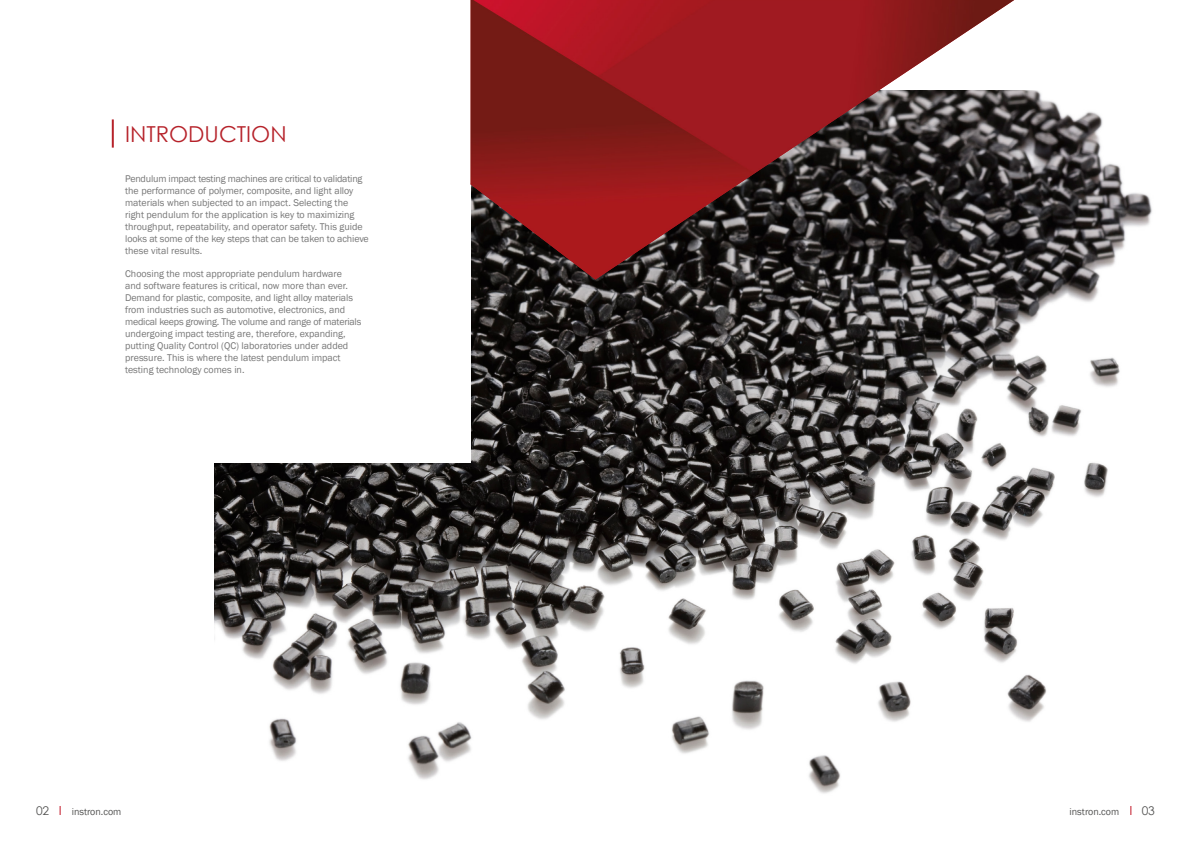
<style>
.page{position:relative;width:1191px;height:842px;background:#fff}
.page>*{position:absolute;margin:0;border:0;box-sizing:border-box;transform-origin:0 0}
.t1{font:22px "Century Gothic";color:#b6222a}
.t2{font:12px "Century Gothic";color:#525251}
.t3{font:10px/12px "Franklin Gothic";color:#767676}
.t4{font:10px "Franklin Gothic";color:#525251}
</style>
<div class="page">
<img style="left:214px;top:91px;width:938px;height:703px">
<div style="left:36px;top:0;width:434px;height:462px;background:#fff"></div>
<hr style="left:112px;top:119px;width:2px;height:29px;background:#b6222a">
<img style="left:470px;top:0;width:544px;height:280px">
<h1 class="t1" style="left:125px;top:120px;width:163px">INTRODUCTION</h1>
<p class="t3" style="left:125px;top:173px;width:245px">Pendulum impact testing machines are critical to validating the performance of polymer, composite, and light alloy materials when subjected to an impact. Selecting the right pendulum for the application is key to maximizing throughput, repeatability, and operator safety. This guide looks at some of the key steps that can be taken to achieve these vital results.</p>
<p class="t3" style="left:125px;top:268px;width:238px">Choosing the most appropriate pendulum hardware<br>and software features is critical, now more than ever.<br>Demand for plastic, composite, and light alloy materials from industries such as automotive, electronics, and medical keeps growing. The volume and range of materials undergoing impact testing are, therefore, expanding, putting Quality Control (QC) laboratories under added pressure. This is where the latest pendulum impact testing technology comes in.</p>
<p class="t2" style="left:36px;top:803px;width:15px">02</p>
<p class="t4" style="left:72px;top:805px;width:51px">instron.com</p>
<p class="t4" style="left:1069px;top:805px;width:51px">instron.com</p>
<p class="t2" style="left:1141px;top:803px;width:15px">03</p>
</div>
